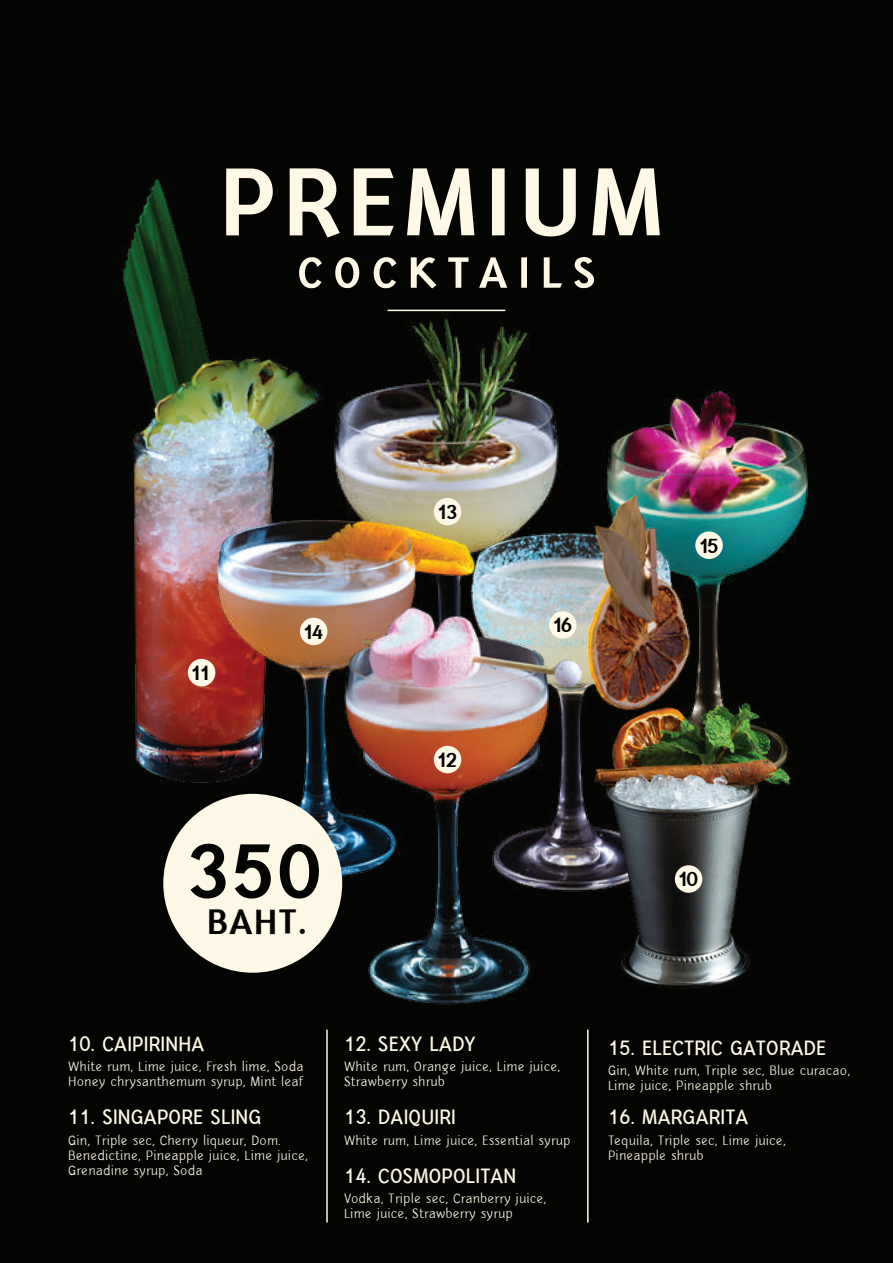
<style>
.page{position:relative;width:893px;height:1263px;background:#040503}
.page>*{position:absolute;margin:0;border:0;box-sizing:border-box;transform-origin:0 0}
.t1{font:900 129.3px "DB Pen Thai X";letter-spacing:.075em;color:#fef8e6}
.t2{font:900 103.05px "DB Pen Thai X";color:#040503}
.t3{font:900 58.65px "DB Pen Thai X";letter-spacing:.2em;color:#fef8e6}
.t4{font:900 47.7px "DB Pen Thai X";color:#040503}
.t5{font:700 28.05px "DB Pen Thai X";letter-spacing:.01em;color:#fef8e6}
.t6{font:900 27.6px "DB Pen Thai X";letter-spacing:-.075em;color:#040503}
.t7{font:18.3px/15px "DB Pen Thai X";letter-spacing:.01em;color:#fef8e6}
</style>
<div class="page">
<hr style="left:326px;top:1029px;width:2px;height:193px;background:#fef8e6">
<hr style="left:587px;top:1029px;width:2px;height:193px;background:#fef8e6">
<img style="left:122px;top:179px;width:467px;height:915px">
<img style="left:426px;top:300px;width:382px;height:772px">
<div style="left:163px;top:794px;width:179px;height:179px;background:#fef8e6;border-radius:50%"></div>
<hr style="left:388px;top:310px;width:117px;height:1px;background:#fef8e6">
<div style="left:675px;top:865px;width:27px;height:28px;background:#fef8e6;border-radius:50%"></div>
<div style="left:434px;top:746px;width:27px;height:27px;background:#fef8e6;border-radius:50%"></div>
<div style="left:434px;top:498px;width:27px;height:27px;background:#fef8e6;border-radius:50%"></div>
<div style="left:300px;top:618px;width:27px;height:27px;background:#fef8e6;border-radius:50%"></div>
<div style="left:695px;top:531px;width:28px;height:28px;background:#fef8e6;border-radius:50%"></div>
<div style="left:549px;top:611px;width:28px;height:28px;background:#fef8e6;border-radius:50%"></div>
<div style="left:188px;top:659px;width:27px;height:27px;background:#fef8e6;border-radius:50%"></div>
<h1 class="t1" style="left:221px;top:131px;width:443px">PREMIUM</h1>
<h3 class="t3" style="left:298px;top:241px;width:299px">COCKTAILS</h3>
<h3 class="t6" style="left:191px;top:658px;width:21px">11</h3>
<h3 class="t6" style="left:303px;top:617px;width:21px">14</h3>
<h2 class="t2" style="left:187px;top:815px;width:134px">350</h2>
<h3 class="t4" style="left:207px;top:896px;width:100px">BAHT.</h3>
<h3 class="t6" style="left:437px;top:497px;width:21px">13</h3>
<h3 class="t6" style="left:437px;top:745px;width:21px">12</h3>
<h3 class="t6" style="left:552px;top:610px;width:21px">16</h3>
<h3 class="t6" style="left:699px;top:530px;width:21px">15</h3>
<h3 class="t6" style="left:678px;top:864px;width:21px">10</h3>
<h3 class="t5" style="left:68px;top:1029px;width:138px">10. CAIPIRINHA</h3>
<p class="t7" style="left:68px;top:1060px;width:237px">White rum, Lime juice, Fresh lime, Soda<br>Honey chrysanthemum syrup, Mint leaf</p>
<h3 class="t5" style="left:68px;top:1102px;width:195px">11. SINGAPORE SLING</h3>
<p class="t7" style="left:68px;top:1133px;width:241px">Gin, Triple sec, Cherry liqueur, Dom.<br>Benedictine, Pineapple juice, Lime juice,<br>Grenadine syrup, Soda</p>
<h3 class="t5" style="left:344px;top:1029px;width:133px">12. SEXY LADY</h3>
<p class="t7" style="left:344px;top:1060px;width:218px">White rum, Orange juice, Lime juice,<br>Strawberry shrub</p>
<h3 class="t5" style="left:344px;top:1102px;width:113px">13. DAIQUIRI</h3>
<p class="t7" style="left:344px;top:1133px;width:228px">White rum, Lime juice, Essential syrup</p>
<h3 class="t5" style="left:344px;top:1160px;width:174px">14. COSMOPOLITAN</h3>
<p class="t7" style="left:344px;top:1191px;width:204px">Vodka, Triple sec, Cranberry juice,<br>Lime juice, Strawberry syrup</p>
<h3 class="t5" style="left:608px;top:1032px;width:220px">15. ELECTRIC GATORADE</h3>
<p class="t7" style="left:608px;top:1063px;width:244px">Gin, White rum, Triple sec, Blue curacao,<br>Lime juice, Pineapple shrub</p>
<h3 class="t5" style="left:608px;top:1102px;width:142px">16. MARGARITA</h3>
<p class="t7" style="left:608px;top:1133px;width:179px">Tequila, Triple sec, Lime juice,<br>Pineapple shrub</p>
</div>
